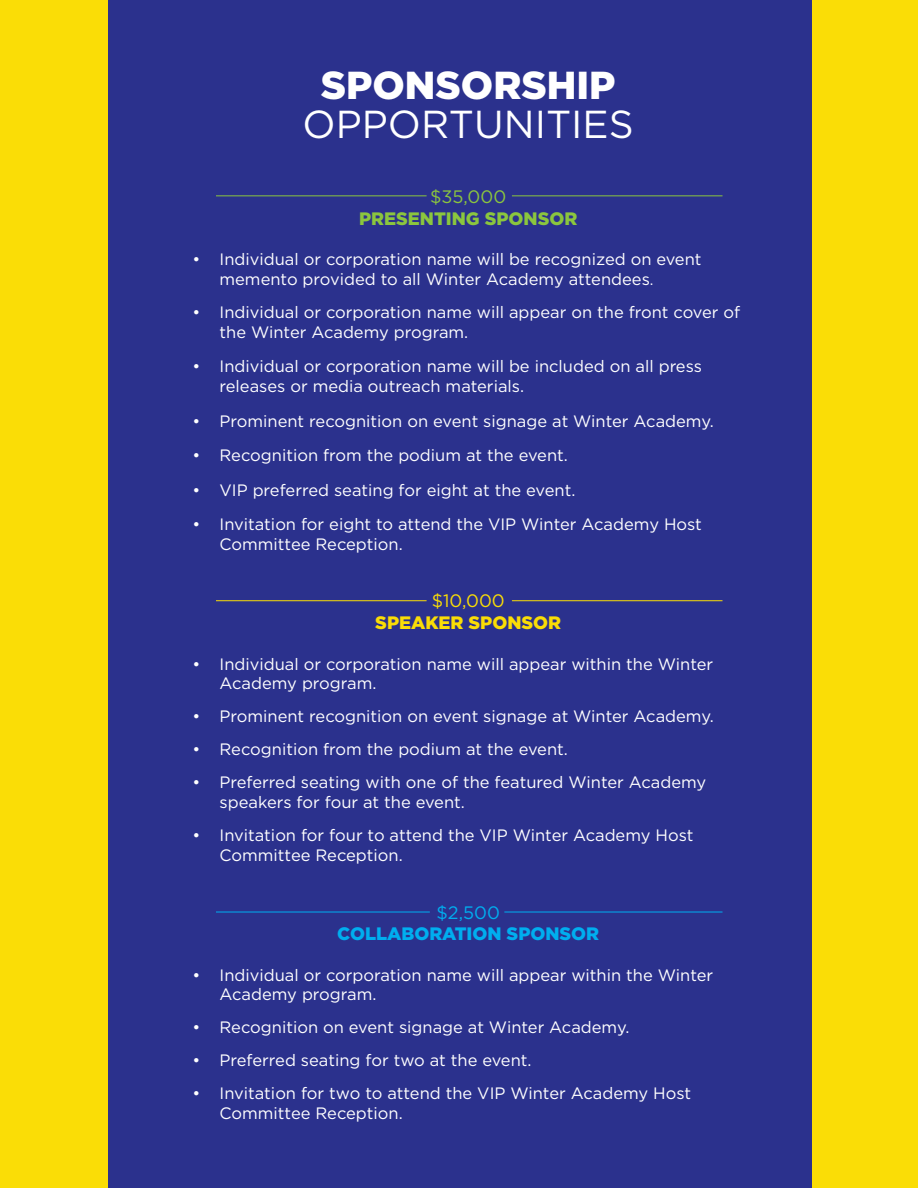
<style>
.page{position:relative;width:918px;height:1188px;background:#fff}
.page>*{position:absolute;margin:0;border:0;box-sizing:border-box;transform-origin:0 0}
.t1{font:39px "Gotham";color:#fff}
.t2{font:900 39px "Gotham";color:#fff}
.t3{font:900 18px "Gotham";color:#00aeef}
.t4{font:900 18px "Gotham";color:#8bc63e}
.t5{font:900 18px "Gotham";color:#fadd06}
.t6{font:18px "Gotham";color:#8bc63e}
.t7{font:18px "Gotham";color:#fadd06}
.t8{font:18px "Gotham";color:#00aeef}
.t9{font:16.5px/19.8px "Gotham";color:#fff}
.s1{font-size:15px}
</style>
<div class="page">
<div style="left:723px;top:0;width:195px;height:1188px;background:#fadd06"></div>
<div style="left:0;top:0;width:195px;height:1188px;background:#fadd06"></div>
<div style="left:108px;top:0;width:703px;height:1188px;background:#2b318d"></div>
<hr style="left:512px;top:600px;width:211px;height:1px;background:#fadd06">
<hr style="left:216px;top:600px;width:211px;height:1px;background:#fadd06">
<hr style="left:504px;top:912px;width:219px;height:1px;background:#00aeef">
<hr style="left:216px;top:912px;width:214px;height:1px;background:#00aeef">
<hr style="left:512px;top:195px;width:211px;height:1px;background:#8bc63e">
<hr style="left:216px;top:195px;width:211px;height:1px;background:#8bc63e">
<h1 class="t2" style="left:321px;top:58px;width:296px">SPONSORSHIP</h1>
<h1 class="t1" style="left:303px;top:100px;width:333px">OPPORTUNITIES</h1>
<p class="t6" style="left:430px;top:185px;width:78px">$35,000</p>
<p class="t4" style="left:359px;top:206px;width:220px">PRESENTING SPONSOR</p>
<p class="t9" style="left:220px;top:249px;width:484px;text-indent:-27px">• Individual or corporation name will be recognized on event memento provided to all Winter Academy attendees<span class="s1">.</span></p>
<p class="t9" style="left:220px;top:302px;width:522px;text-indent:-27px">• Individual or corporation name will appear on the front cover of the Winter Academy program.</p>
<p class="t9" style="left:220px;top:356px;width:484px;text-indent:-27px">• Individual or corporation name will be included on all press releases or media outreach materials.</p>
<p class="t9" style="left:193px;top:411px;width:523px">• Prominent recognition on event signage at Winter Academy.</p>
<p class="t9" style="left:193px;top:445px;width:377px">• Recognition from the podium at the event.</p>
<p class="t9" style="left:193px;top:480px;width:384px">• VIP preferred seating for eight at the event.</p>
<p class="t9" style="left:220px;top:514px;width:484px;text-indent:-27px">• Invitation for eight to attend the VIP Winter Academy Host<br>Committee Reception.</p>
<p class="t7" style="left:432px;top:590px;width:75px">$10,000</p>
<p class="t5" style="left:375px;top:610px;width:187px">SPEAKER SPONSOR</p>
<p class="t9" style="left:220px;top:654px;width:495px;text-indent:-27px">• Individual or corporation name will appear within the Winter<br>Academy program.</p>
<p class="t9" style="left:193px;top:706px;width:523px">• Prominent recognition on event signage at Winter Academy.</p>
<p class="t9" style="left:193px;top:739px;width:377px">• Recognition from the podium at the event.</p>
<p class="t9" style="left:220px;top:772px;width:488px;text-indent:-27px">• Preferred seating with one of the featured Winter Academy speakers for four at the event.</p>
<p class="t9" style="left:220px;top:825px;width:475px;text-indent:-27px">• Invitation for four to attend the VIP Winter Academy Host<br>Committee Reception.</p>
<p class="t8" style="left:437px;top:901px;width:65px">$2,500</p>
<p class="t3" style="left:337px;top:921px;width:263px">COLLABORATION SPONSOR</p>
<p class="t9" style="left:220px;top:965px;width:495px;text-indent:-27px">• Individual or corporation name will appear within the Winter<br>Academy program.</p>
<p class="t9" style="left:193px;top:1017px;width:438px">• Recognition on event signage at Winter Academy.</p>
<p class="t9" style="left:193px;top:1050px;width:341px">• Preferred seating for two at the event.</p>
<p class="t9" style="left:220px;top:1083px;width:473px;text-indent:-27px">• Invitation for two to attend the VIP Winter Academy Host<br>Committee Reception.</p>
</div>
